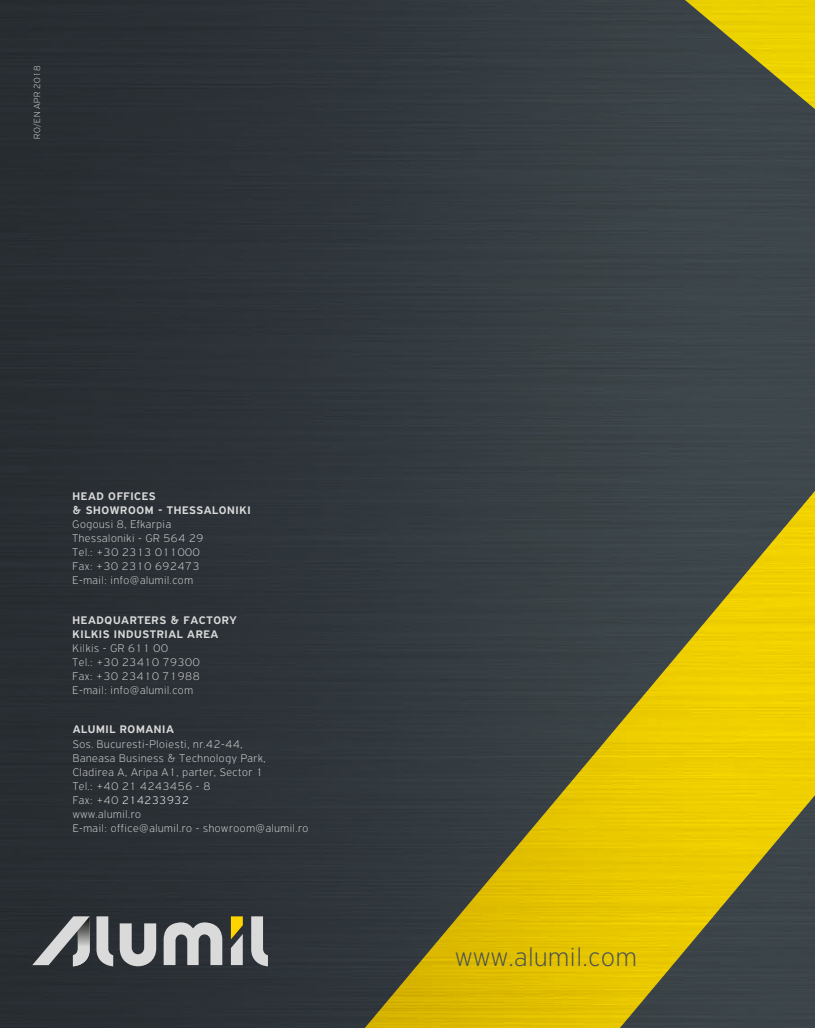
<style>
.page{position:relative;width:815px;height:1028px;background:#fff}
.page>*{position:absolute;margin:0;border:0;box-sizing:border-box;transform-origin:0 0}
.t1{font:100 27.75px "PF Highway Sans Pro";letter-spacing:.04em;color:#465055}
.t2{font:100 11.75px/14px "PF Highway Sans Pro";letter-spacing:.055em;color:#dadada}
.t3{font:500 11.75px/14px "PF Highway Sans Pro";letter-spacing:.055em;color:#dadada}
.t4{font:100 9.38px "PF Highway Sans Pro";letter-spacing:.055em;color:#dadada}
.s1{color:#fff}
</style>
<div class="page">
<img style="left:0;top:0;width:639px;height:1028px">
<svg style="left:639px;top:0;width:176px;height:267px;fill:#3c4548"></svg>
<svg style="left:339px;top:267px;width:476px;height:761px"></svg>
<svg style="left:120px;top:923px;width:36px;height:43px"></svg>
<svg style="left:164px;top:922px;width:58px;height:43px"></svg>
<svg style="left:96px;top:916px;width:17px;height:50px"></svg>
<svg style="left:251px;top:916px;width:17px;height:50px"></svg>
<svg style="left:32px;top:916px;width:58px;height:50px"></svg>
<svg style="left:231px;top:916px;width:12px;height:49px"></svg>
<p class="t4" style="left:32px;top:139px;width:75px;rotate:-90deg">RO/EN APR 2018</p>
<p class="t3" style="left:73px;top:489px;width:179px">HEAD OFFICES<br>&amp; SHOWROOM - THESSALONIKI</p>
<p class="t2" style="left:73px;top:517px;width:132px">Gogousi 8, Efkarpia<br>Thessaloniki - GR 564 29<br>Tel.: +30 2313 011000<br>Fax: +30 2310 692473<br>Ε-mail: info@alumil.com</p>
<p class="t3" style="left:73px;top:613px;width:166px">HEADQUARTERS &amp; FACTORY<br>KILKIS INDUSTRIAL AREA</p>
<p class="t2" style="left:73px;top:641px;width:129px">Kilkis - GR 611 00<br>Tel.: +30 23410 79300<br>Fax: +30 23410 71988<br>E-mail: info@alumil.com</p>
<p class="t3" style="left:73px;top:723px;width:103px">ALUMIL ROMANIA</p>
<p class="t2" style="left:73px;top:736px;width:237px">Sos. Bucuresti-Ploiesti, nr.42-44,<br>Baneasa Business &amp; Technology Park,<br>Cladirea A, Aripa A1, parter, Sector 1<br>Tel.: +40 21 4243456 - 8<br>Fax: +40 <span class="s1">214233932<br></span>www.alumil.ro<br>E-mail: office@alumil.ro - showroom@alumil.ro</p>
<h1 class="t1" style="left:455px;top:940px;width:182px">www.alumil.com</h1>
</div>
